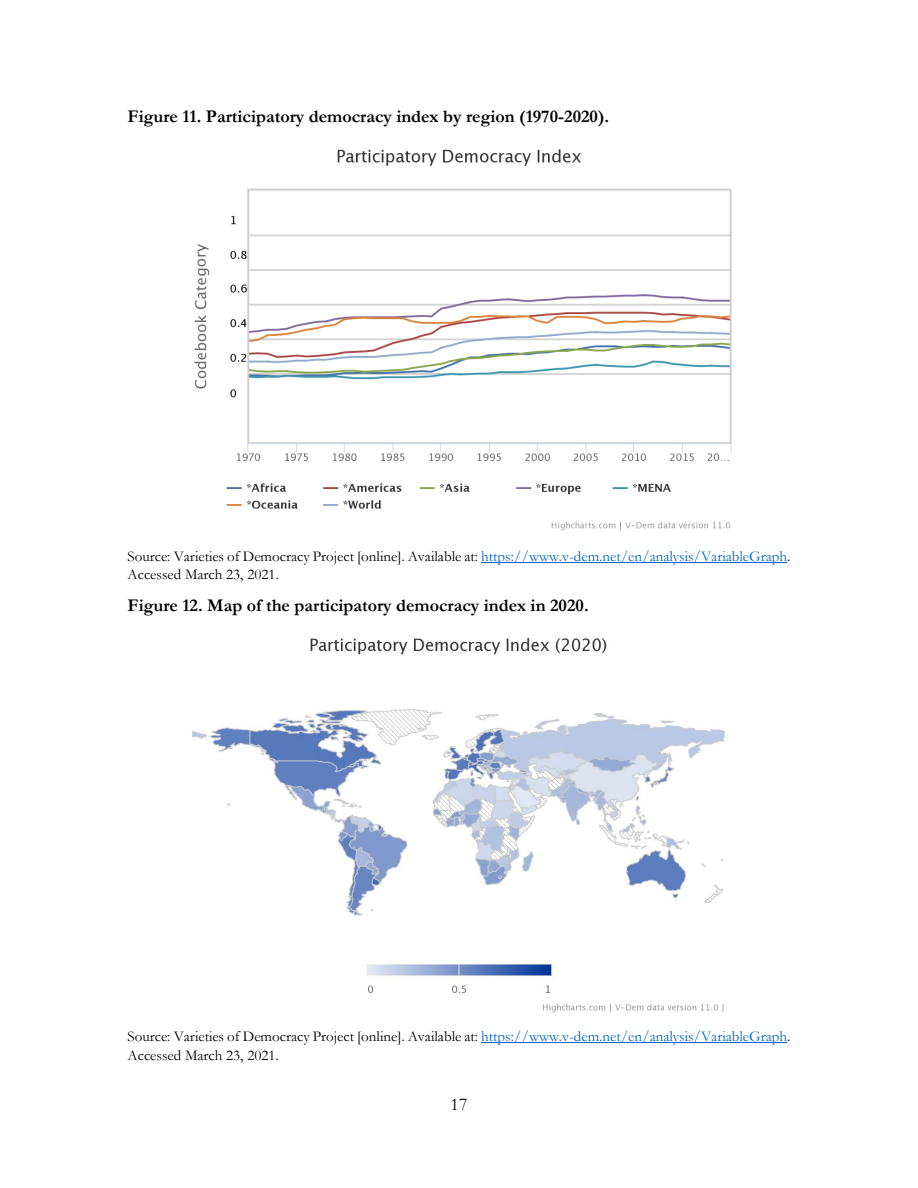
<style>
.page{position:relative;width:918px;height:1188px;background:#fff}
.page>*{position:absolute;margin:0;border:0;box-sizing:border-box;transform-origin:0 0}
.t1{font:700 18px "Garamond";color:#000}
.t2{font:18px "Garamond";color:#000}
.t3{font:15px/18.1px "Garamond";color:#000}
.s1{color:#0563c1}
</style>
<div class="page">
<hr style="left:481px;top:562px;width:306px;height:1px;background:#0563c1">
<hr style="left:481px;top:1043px;width:306px;height:1px;background:#0563c1">
<img style="left:194px;top:149px;width:538px;height:382px">
<img style="left:192px;top:638px;width:533px;height:375px">
<p class="t1" style="left:128px;top:104px;width:483px">Figure 11. Participatory democracy index by region (1970-2020).</p>
<p class="t3" style="left:128px;top:546px;width:664px">Source: Varieties of Democracy Project [online]. Available at: <span class="s1">https://www.v-dem.net/en/analysis/VariableGraph</span>.<br>Accessed March 23, 2021.</p>
<p class="t1" style="left:128px;top:594px;width:463px">Figure 12. Map of the participatory democracy index in 2020.</p>
<p class="t3" style="left:128px;top:1027px;width:664px">Source: Varieties of Democracy Project [online]. Available at: <span class="s1">https://www.v-dem.net/en/analysis/VariableGraph</span>.<br>Accessed March 23, 2021.</p>
<p class="t2" style="left:451px;top:1092px;width:18px">17</p>
</div>
